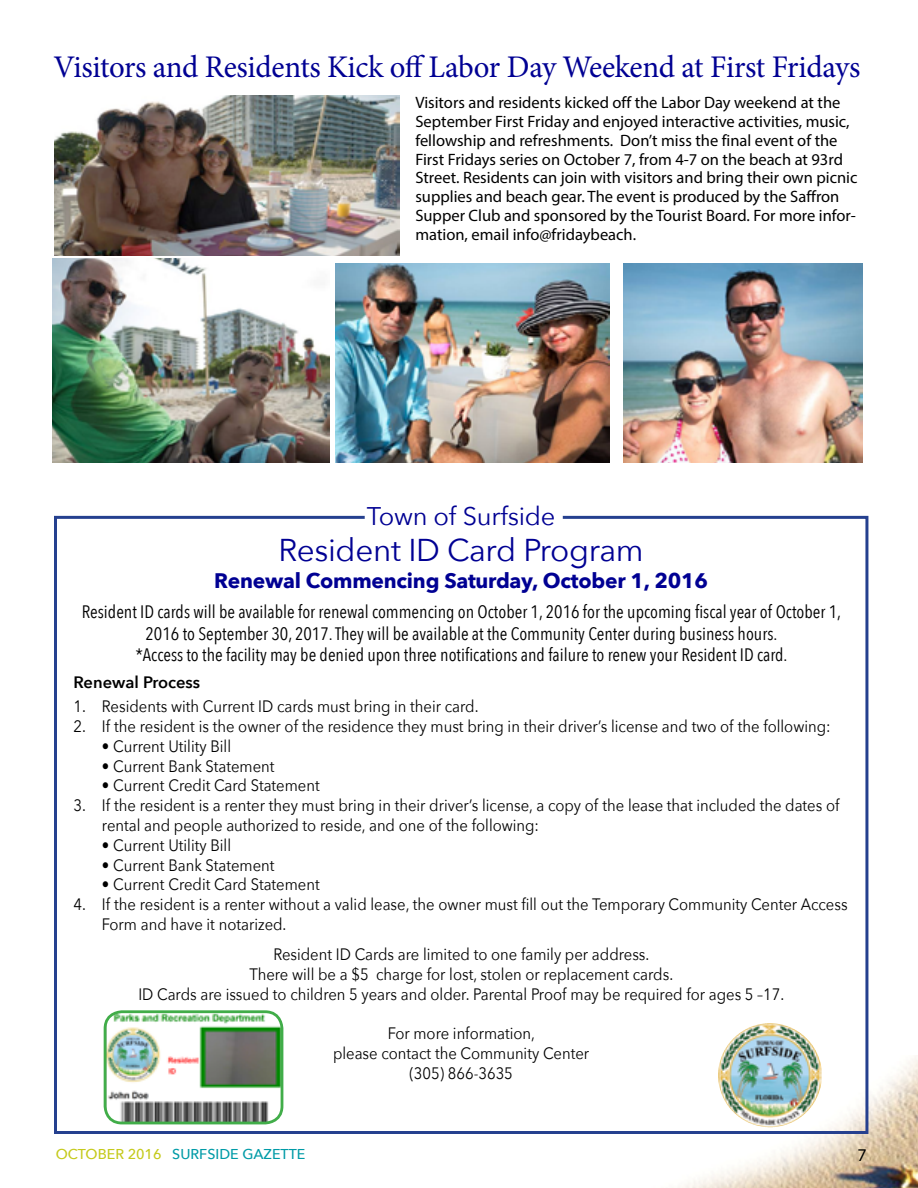
<style>
.page{position:relative;width:918px;height:1188px;background:#fff}
.page>*{position:absolute;margin:0;border:0;box-sizing:border-box;transform-origin:0 0}
.t1{font:31.5px "Minion Pro";letter-spacing:-.015em;color:#000093}
.t2{font:31.5px "Avenir Next";letter-spacing:-.01em;color:#000093}
.t3{font:25.5px "Avenir Next";letter-spacing:-.01em;color:#000093}
.t4{font:700 21px "Avenir Next";letter-spacing:-.01em;color:#000093}
.t5{font:18px/21.6px "Avenir Next Condensed";color:#000;text-align:center}
.t6{font:18px "Myriad Pro";color:#000}
.t7{font:16.5px/19.8px "Avenir Next";color:#000;scale:.9 1}
.t8{font:16.5px/18.8px "Myriad Pro";color:#000}
.t9{font:600 16.5px "Avenir Next";color:#000}
.t10{font:500 14.25px "Avenir Next";color:#009ba7}
.s1{color:#c5ca1c}
</style>
<div class="page">
<img style="left:678px;top:1056px;width:240px;height:132px">
<img style="left:105px;top:1013px;width:177px;height:110px">
<div style="left:104px;top:1010px;width:179px;height:114px;border:3px solid #41ad49;border-radius:17px"></div>
<img style="left:718px;top:1023px;width:49px;height:103px">
<div style="left:54px;top:516px;width:814px;height:618px;border:3px solid #25408f"></div>
<div style="left:365px;top:500px;width:198px;height:32px;background:#fff"></div>
<img style="left:53px;top:259px;width:276px;height:203px">
<img style="left:336px;top:263px;width:273px;height:199px">
<img style="left:623px;top:264px;width:240px;height:198px">
<img style="left:55px;top:96px;width:345px;height:160px">
<h1 class="t1" style="left:54px;top:46px;width:808px">Visitors and Residents Kick off Labor Day Weekend at First Fridays</h1>
<p class="t8" style="left:415px;top:93px;width:444px">Visitors and residents kicked off the Labor Day weekend at the September First Friday and enjoyed interactive activities, music, fellowship and refreshments. Don’t miss the final event of the First Fridays series on October 7, from 4-7 on the beach at 93rd Street. Residents can join with visitors and bring their own picnic supplies and beach gear. The event is produced by the Saffron Supper Club and sponsored by the Tourist Board. For more infor&shy;mation, email info@fridaybeach.</p>
<h2 class="t3" style="left:367px;top:495px;width:190px">Town of Surfside</h2>
<h1 class="t2" style="left:279px;top:523px;width:367px">Resident ID Card Program</h1>
<p class="t4" style="left:214px;top:562px;width:495px">Renewal Commencing Saturday, October 1, 2016</p>
<p class="t5" style="left:82px;top:600px;width:761px">Resident ID cards will be available for renewal commencing on October 1, 2016 for the upcoming fiscal year of October 1,<br>2016 to September 30, 2017. They will be available at the Community Center during business hours.<br>*Access to the facility may be denied upon three notifications and failure to renew your Resident ID card.</p>
<p class="t9" style="left:73px;top:668px;width:128px">Renewal Process</p>
<p class="t7" style="left:73px;top:696px;width:452px">1. Residents with Current ID cards must bring in their card.</p>
<p class="t7" style="left:73px;top:716px;width:843px">2. If the resident is the owner of the residence they must bring in their driver’s license and two of the following:</p>
<p class="t7" style="left:102px;top:735px;width:145px">• Current Utility Bill</p>
<p class="t7" style="left:102px;top:755px;width:193px">• Current Bank Statement</p>
<p class="t7" style="left:102px;top:775px;width:244px">• Current Credit Card Statement</p>
<p class="t7" style="left:102px;top:795px;width:821px;text-indent:-28px">3. If the resident is a renter they must bring in their driver’s license, a copy of the lease that included the dates of rental and people authorized to reside, and one of the following:</p>
<p class="t7" style="left:102px;top:834px;width:145px">• Current Utility Bill</p>
<p class="t7" style="left:102px;top:854px;width:193px">• Current Bank Statement</p>
<p class="t7" style="left:102px;top:874px;width:244px">• Current Credit Card Statement</p>
<p class="t7" style="left:102px;top:894px;width:830px;text-indent:-28px">4. If the resident is a renter without a valid lease, the owner must fill out the Temporary Community Center Access<br>Form and have it notarized.</p>
<p class="t7" style="left:138px;top:944px;width:719px;text-align:center">Resident ID Cards are limited to one family per address.<br>There will be a $5 charge for lost, stolen or replacement cards.<br>ID Cards are issued to children 5 years and older. Parental Proof may be required for ages 5 –17.</p>
<p class="t7" style="left:333px;top:1023px;width:286px;text-align:center">For more information,<br>please contact the Community Center (305) 866-3635</p>
<p class="t10" style="left:56px;top:1142px;width:251px"><span class="s1">OCTOBER 2016</span> SURFSIDE GAZETTE</p>
<p class="t6" style="left:858px;top:1144px;width:11px">7</p>
</div>
